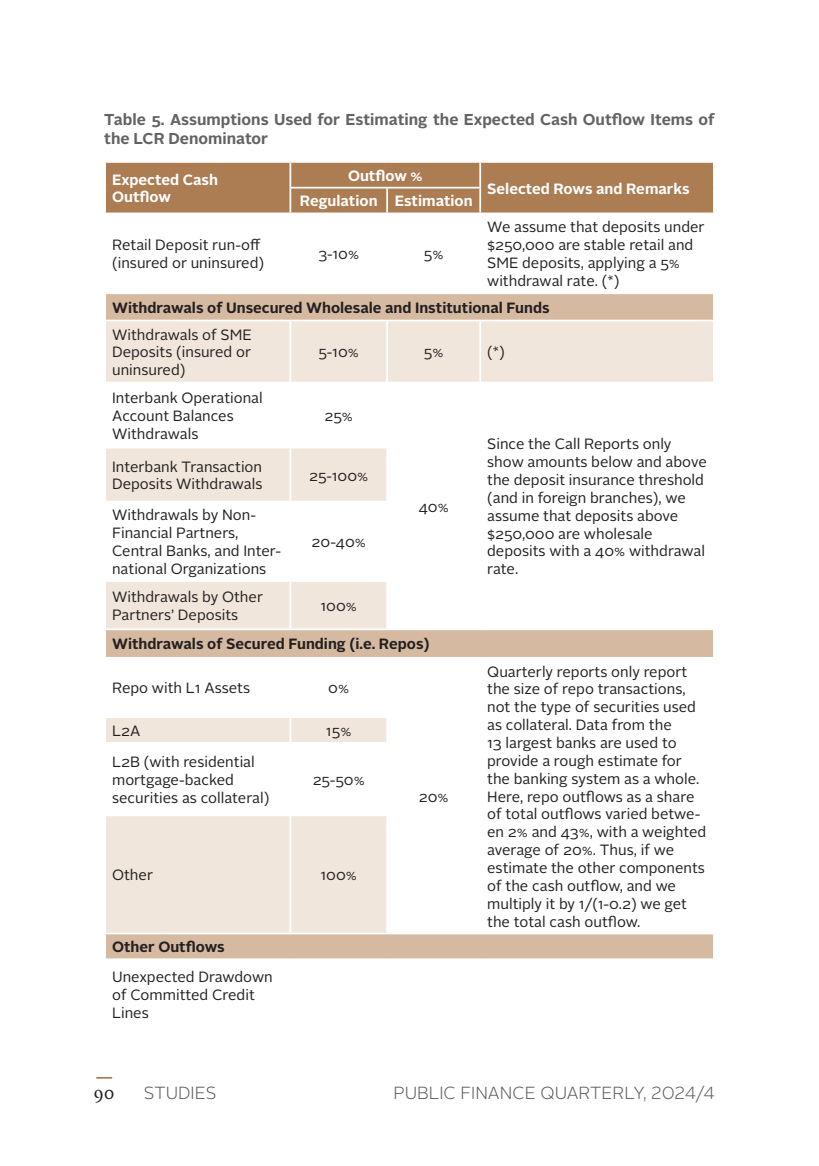
<style>
.page{position:relative;width:819px;height:1166px;background:#fff}
.page>*{position:absolute;margin:0;border:0;box-sizing:border-box;transform-origin:0 0}
.t1{font:19.25px "Calluna";color:#231f20}
.t2{font:300 17.5px "Alright Sans";color:#57585a}
.t3{font:700 15.75px/18.9px "Alright Sans";color:#636366}
.t4{font:14.88px/17.8px "Alright Sans";color:#231f20}
.t5{font:700 14.88px "Alright Sans";color:#231f20}
.t6{font:700 14.88px/17.8px "Alright Sans";color:#fff}
</style>
<div class="page">
<svg style="left:96px;top:1077px;width:16px;height:1px"></svg>
<div style="left:106px;top:294px;width:607px;height:664px;background:#d5baa1"></div>
<svg style="left:106px;top:321px;width:607px;height:611px"></svg>
<hr style="left:104px;top:320px;width:186px;height:1px;background:#fff">
<hr style="left:290px;top:320px;width:97px;height:1px;background:#fff">
<hr style="left:289px;top:321px;width:2px;height:61px;background:#fff">
<hr style="left:387px;top:320px;width:93px;height:1px;background:#fff">
<hr style="left:386px;top:321px;width:2px;height:61px;background:#fff">
<hr style="left:480px;top:320px;width:234px;height:1px;background:#fff">
<hr style="left:479px;top:321px;width:2px;height:61px;background:#fff">
<hr style="left:104px;top:382px;width:186px;height:1px;background:#fff">
<hr style="left:290px;top:382px;width:97px;height:1px;background:#fff">
<hr style="left:289px;top:383px;width:2px;height:64px;background:#fff">
<hr style="left:387px;top:382px;width:93px;height:1px;background:#fff">
<hr style="left:386px;top:383px;width:2px;height:64px;background:#fff">
<hr style="left:480px;top:382px;width:234px;height:1px;background:#fff">
<hr style="left:479px;top:383px;width:2px;height:64px;background:#fff">
<hr style="left:104px;top:447px;width:186px;height:1px;background:#fff">
<hr style="left:290px;top:447px;width:98px;height:1px;background:#fff">
<hr style="left:289px;top:448px;width:2px;height:53px;background:#fff">
<hr style="left:386px;top:448px;width:2px;height:53px;background:#fff">
<hr style="left:479px;top:447px;width:2px;height:55px;background:#fff">
<hr style="left:104px;top:501px;width:186px;height:1px;background:#fff">
<hr style="left:290px;top:501px;width:98px;height:1px;background:#fff">
<hr style="left:289px;top:502px;width:2px;height:78px;background:#fff">
<hr style="left:386px;top:502px;width:2px;height:78px;background:#fff">
<hr style="left:479px;top:502px;width:2px;height:79px;background:#fff">
<hr style="left:104px;top:580px;width:186px;height:2px;background:#fff">
<hr style="left:290px;top:580px;width:98px;height:2px;background:#fff">
<hr style="left:289px;top:582px;width:2px;height:46px;background:#fff">
<hr style="left:386px;top:582px;width:2px;height:46px;background:#fff">
<hr style="left:479px;top:581px;width:2px;height:47px;background:#fff">
<hr style="left:104px;top:628px;width:186px;height:2px;background:#fff">
<hr style="left:290px;top:628px;width:97px;height:2px;background:#fff">
<hr style="left:387px;top:628px;width:93px;height:2px;background:#fff">
<hr style="left:480px;top:628px;width:234px;height:2px;background:#fff">
<hr style="left:104px;top:657px;width:186px;height:2px;background:#fff">
<hr style="left:290px;top:657px;width:97px;height:2px;background:#fff">
<hr style="left:289px;top:659px;width:2px;height:57px;background:#fff">
<hr style="left:387px;top:657px;width:93px;height:2px;background:#fff">
<hr style="left:386px;top:659px;width:2px;height:57px;background:#fff">
<hr style="left:480px;top:657px;width:234px;height:2px;background:#fff">
<hr style="left:479px;top:659px;width:2px;height:58px;background:#fff">
<hr style="left:104px;top:716px;width:186px;height:2px;background:#fff">
<hr style="left:290px;top:716px;width:98px;height:2px;background:#fff">
<hr style="left:289px;top:718px;width:2px;height:24px;background:#fff">
<hr style="left:386px;top:718px;width:2px;height:24px;background:#fff">
<hr style="left:479px;top:717px;width:2px;height:26px;background:#fff">
<hr style="left:104px;top:742px;width:186px;height:2px;background:#fff">
<hr style="left:290px;top:742px;width:98px;height:2px;background:#fff">
<hr style="left:289px;top:744px;width:2px;height:70px;background:#fff">
<hr style="left:386px;top:744px;width:2px;height:70px;background:#fff">
<hr style="left:479px;top:743px;width:2px;height:72px;background:#fff">
<hr style="left:104px;top:814px;width:186px;height:2px;background:#fff">
<hr style="left:290px;top:814px;width:98px;height:2px;background:#fff">
<hr style="left:289px;top:816px;width:2px;height:116px;background:#fff">
<hr style="left:386px;top:816px;width:2px;height:116px;background:#fff">
<hr style="left:479px;top:815px;width:2px;height:117px;background:#fff">
<hr style="left:104px;top:932px;width:186px;height:2px;background:#fff">
<hr style="left:290px;top:932px;width:97px;height:2px;background:#fff">
<hr style="left:387px;top:932px;width:93px;height:2px;background:#fff">
<hr style="left:480px;top:932px;width:234px;height:2px;background:#fff">
<div style="left:105px;top:162px;width:609px;height:50px;background:#ac7c52"></div>
<p class="t3" style="left:104px;top:110px;width:612px">Table 5. Assumptions Used for Estimating the Expected Cash Outflow Items of the LCR Denominator</p>
<p class="t6" style="left:112px;top:171px;width:107px">Expected Cash<br>Outflow</p>
<p class="t6" style="left:348px;top:167px;width:76px">Outflow %</p>
<p class="t6" style="left:487px;top:179px;width:204px">Selected Rows and Remarks</p>
<p class="t6" style="left:300px;top:192px;width:174px">Regulation Estimation</p>
<p class="t4" style="left:487px;top:219px;width:219px">We assume that deposits under $250,000 are stable retail and<br>SME deposits, applying a 5% withdrawal rate. (*)</p>
<p class="t5" style="left:112px;top:297px;width:439px">Withdrawals of Unsecured Wholesale and Institutional Funds</p>
<p class="t4" style="left:112px;top:326px;width:141px;text-align:justify">Withdrawals of SME Deposits (insured or uninsured)</p>
<p class="t4" style="left:112px;top:236px;width:153px">Retail Deposit run-off (insured or uninsured)</p>
<p class="t4" style="left:318px;top:245px;width:42px">3-10%</p>
<p class="t4" style="left:424px;top:245px;width:21px">5%</p>
<p class="t4" style="left:318px;top:344px;width:42px">5-10%</p>
<p class="t4" style="left:424px;top:344px;width:21px">5%</p>
<p class="t4" style="left:487px;top:344px;width:19px">(*)</p>
<p class="t4" style="left:112px;top:389px;width:152px">Interbank Operational<br>Account Balances<br>Withdrawals</p>
<p class="t4" style="left:324px;top:407px;width:30px">25%</p>
<p class="t4" style="left:112px;top:458px;width:152px">Interbank Transaction<br>Deposits Withdrawals</p>
<p class="t4" style="left:309px;top:467px;width:60px">25-100%</p>
<p class="t4" style="left:112px;top:506px;width:171px">Withdrawals by Non-<br>Financial Partners,<br>Central Banks, and Inter&shy;national Organizations</p>
<p class="t4" style="left:311px;top:533px;width:56px">20-40%</p>
<p class="t4" style="left:418px;top:498px;width:32px">40%</p>
<p class="t4" style="left:112px;top:588px;width:152px">Withdrawals by Other<br>Partners’ Deposits</p>
<p class="t4" style="left:320px;top:597px;width:38px">100%</p>
<p class="t5" style="left:112px;top:634px;width:319px">Withdrawals of Secured Funding (i.e. Repos)</p>
<p class="t4" style="left:112px;top:679px;width:140px">Repo with L1 Assets</p>
<p class="t4" style="left:328px;top:679px;width:22px">0%</p>
<p class="t4" style="left:112px;top:722px;width:30px">L2A</p>
<p class="t4" style="left:326px;top:722px;width:27px">15%</p>
<p class="t4" style="left:112px;top:753px;width:159px">L2B (with residential mortgage-backed securities as collateral)</p>
<p class="t4" style="left:313px;top:771px;width:54px">25-50%</p>
<p class="t4" style="left:112px;top:866px;width:42px">Other</p>
<p class="t4" style="left:320px;top:866px;width:38px">100%</p>
<p class="t5" style="left:112px;top:936px;width:114px">Other Outflows</p>
<p class="t4" style="left:112px;top:968px;width:162px">Unexpected Drawdown of Committed Credit<br>Lines</p>
<p class="t4" style="left:418px;top:788px;width:31px">20%</p>
<p class="t4" style="left:487px;top:435px;width:221px">Since the Call Reports only show amounts below and above the deposit insurance threshold (and in foreign branches), we assume that deposits above $250,000 are wholesale deposits with a 40% withdrawal rate.</p>
<p class="t4" style="left:487px;top:663px;width:220px">Quarterly reports only report the size of repo transactions, not the type of securities used as collateral. Data from the<br>13 largest banks are used to provide a rough estimate for the banking system as a whole.<br>Here, repo outflows as a share of total outflows varied betwe&shy;en 2% and 43%, with a weighted average of 20%. Thus, if we estimate the other components of the cash outflow, and we multiply it by 1/(1-0.2) we get the total cash outflow.</p>
<p class="t1" style="left:94px;top:1081px;width:23px">90</p>
<p class="t2" style="left:144px;top:1081px;width:74px">STUDIES</p>
<p class="t2" style="left:393px;top:1081px;width:323px">PUBLIC FINANCE QUARTERLY, 2024/4</p>
</div>
